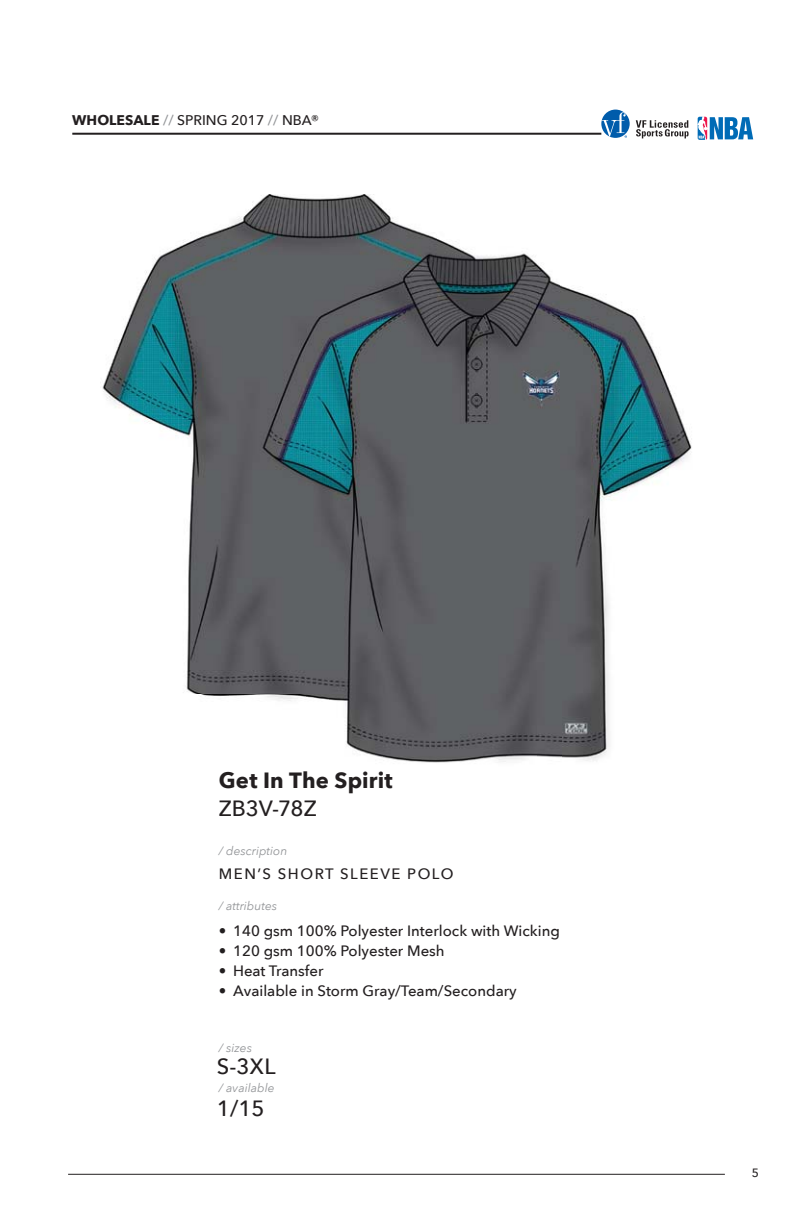
<style>
.page{position:relative;width:793px;height:1225px;background:#fff}
.page>*{position:absolute;margin:0;border:0;box-sizing:border-box;transform-origin:0 0}
.t1{font:500 22px/42px "Avenir Next";color:#231f20}
.t2{font:700 22px "Avenir Next";letter-spacing:.01em;color:#231f20}
.t3{font:500 15px "Avenir Next";color:#231f20}
.t4{font:500 15px "Avenir Next";letter-spacing:.1em;color:#231f20}
.t5{font:500 14px "Avenir Next";color:#231f20}
.t6{font:italic 12px "Avenir Next";color:#939598}
.t7{font:500 12px "Avenir Next";color:#231f20}
.s1{font-weight:700}
.s2{color:#939598}
</style>
<div class="page">
<div style="left:601px;top:110px;width:28px;height:28px;background:#005cab;border-radius:50%"></div>
<svg style="left:601px;top:112px;width:26px;height:26px"></svg>
<svg style="left:635px;top:120px;width:53px;height:18px"></svg>
<hr style="left:72px;top:133px;width:529px;height:2px;background:#231f20">
<hr style="left:68px;top:1173px;width:656px;height:1px;background:#231f20">
<svg style="left:697px;top:117px;width:56px;height:23px"></svg>
<img style="left:100px;top:195px;width:592px;height:568px">
<p class="t5" style="left:72px;top:111px;width:248px"><span class="s1">WHOLESALE</span> <span class="s2">//</span> SPRING 2017 <span class="s2">//</span> NBA®</p>
<h1 class="t2" style="left:219px;top:766px;width:175px">Get In The Spirit</h1>
<h1 class="t1" style="left:219px;top:788px;width:99px">ZB3V-78Z</h1>
<p class="t6" style="left:219px;top:842px;width:70px">/ description</p>
<p class="t4" style="left:219px;top:864px;width:236px">MEN’S SHORT SLEEVE POLO</p>
<p class="t6" style="left:219px;top:898px;width:60px">/ attributes</p>
<p class="t3" style="left:219px;top:921px;width:342px">• 140 gsm 100% Polyester Interlock with Wicking</p>
<p class="t3" style="left:219px;top:941px;width:227px">• 120 gsm 100% Polyester Mesh</p>
<p class="t3" style="left:219px;top:961px;width:106px">• Heat Transfer</p>
<p class="t3" style="left:219px;top:981px;width:299px">• Available in Storm Gray/Team/Secondary</p>
<p class="t6" style="left:219px;top:1039px;width:35px">/ sizes</p>
<p class="t6" style="left:219px;top:1079px;width:57px">/ available</p>
<h1 class="t1" style="left:217px;top:1045px;width:60px">S-3XL<br>1/15</h1>
<p class="t7" style="left:752px;top:1164px;width:9px">5</p>
</div>
